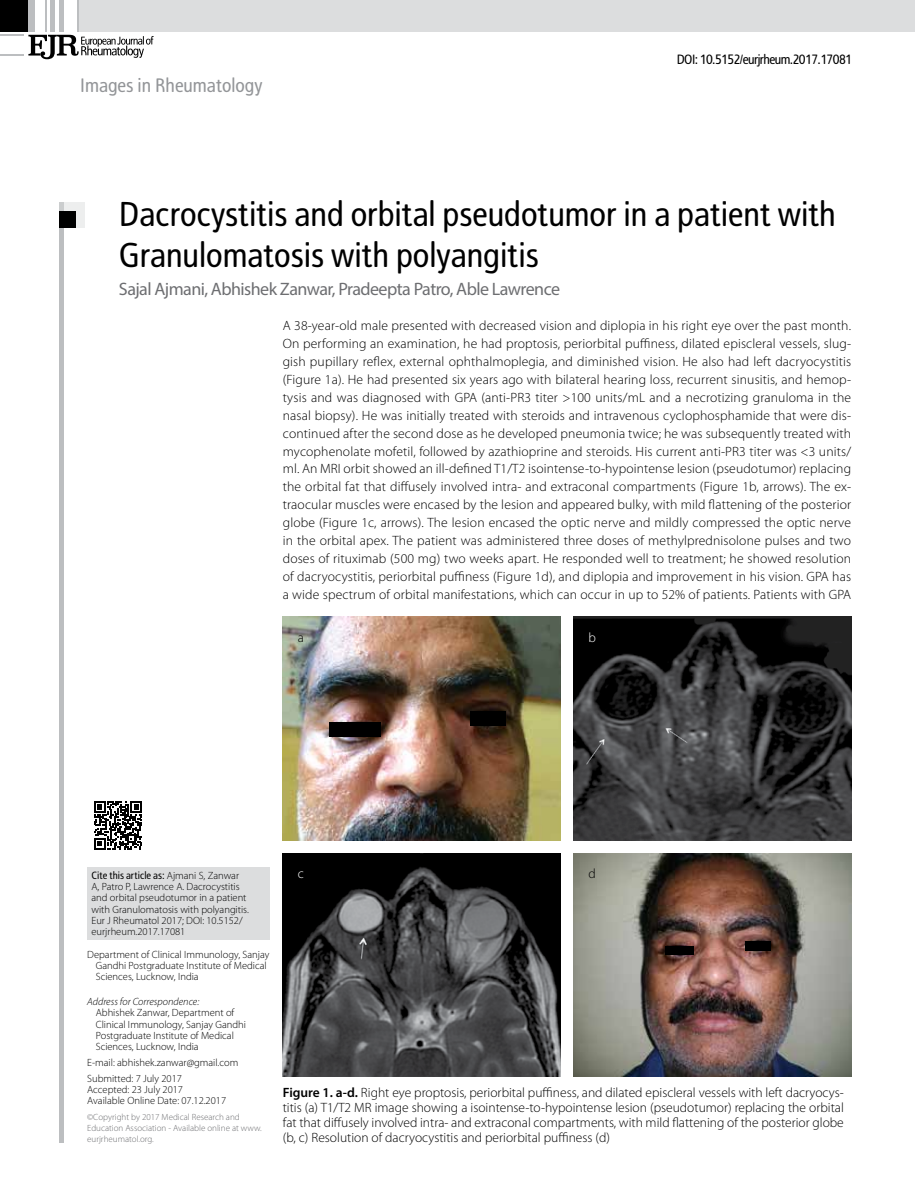
<style>
.page{position:relative;width:915px;height:1191px;background:#fff}
.page>*{position:absolute;margin:0;border:0;box-sizing:border-box;transform-origin:0 0}
.t1{font:34.5px/41.4px "Rotokas";color:#000}
.t2{font:19.5px "Rotokas";color:#939598}
.t3{font:18px "Myriad Pro";letter-spacing:-.03em;color:#6d6e71}
.t4{font:300 13.5px/18px "Myriad Pro";letter-spacing:.005em;color:#000;text-align:justify}
.t5{font:13.5px "Rotokas";letter-spacing:-.04em;color:#000}
.t6{font:300 13.5px "Myriad Pro";color:#fff}
.t7{font:300 10.5px/11.2px "Myriad Pro";color:#000}
.t8{font:10.5px "Rotokas";color:#000}
.t9{font:italic 300 10.5px "Myriad Pro";color:#000}
.t10{font:300 9px/11.2px "Myriad Pro";color:#6d6e71}
.s1{font-family:"Myriad Pro";font-weight:300}
.s2{font-weight:600}
</style>
<div class="page">
<div style="left:78px;top:0;width:836px;height:31px;background:#dcddde"></div>
<hr style="left:78px;top:0;width:1px;height:31px;background:#bcbec0">
<div style="left:0;top:0;width:31px;height:31px;background:#000"></div>
<div style="left:28px;top:0;width:7px;height:31px;background:#bcbec0"></div>
<hr style="left:45px;top:0;width:2px;height:31px;background:#bcbec0">
<div style="left:50px;top:0;width:5px;height:31px;background:#bcbec0"></div>
<div style="left:59px;top:0;width:5px;height:31px;background:#bcbec0"></div>
<svg style="left:0;top:35px;width:154px;height:24px"></svg>
<div style="left:59px;top:202px;width:5px;height:940px;background:#bcbec0"></div>
<svg style="left:59px;top:202px;width:26px;height:26px"></svg>
<div style="left:59px;top:211px;width:17px;height:17px;background:#000"></div>
<svg style="left:94px;top:801px;width:48px;height:48px"></svg>
<div style="left:87px;top:866px;width:182px;height:73px;background:#dcddde"></div>
<img style="left:283px;top:853px;width:277px;height:223px">
<img style="left:283px;top:617px;width:277px;height:223px">
<img style="left:573px;top:853px;width:277px;height:223px">
<img style="left:573px;top:617px;width:277px;height:223px">
<div style="left:329px;top:721px;width:52px;height:15px;background:#000"></div>
<div style="left:470px;top:711px;width:35px;height:14px;background:#000"></div>
<div style="left:665px;top:946px;width:28px;height:9px;background:#000"></div>
<div style="left:744px;top:941px;width:26px;height:10px;background:#000"></div>
<h2 class="t2" style="left:80px;top:73px;width:183px">Images in Rheumatology</h2>
<p class="t5" style="left:676px;top:51px;width:177px">DOI: 10.5152/eurjrheum.2017.17081</p>
<h1 class="t1" style="left:119px;top:192px;width:718px">Dacrocystitis and orbital pseudotumor in a patient with<br>Granulomatosis with polyangitis</h1>
<h3 class="t3" style="left:119px;top:278px;width:442px">Sajal Ajmani, Abhishek Zanwar, Pradeepta Patro, Able Lawrence</h3>
<p class="t4" style="left:283px;top:316px;width:569px">A 38-year-old male presented with decreased vision and diplopia in his right eye over the past month.<br>On performing an examination, he had proptosis, periorbital puffiness, dilated episcleral vessels, slug&shy;gish pupillary reflex, external ophthalmoplegia, and diminished vision. He also had left dacryocystitis (Figure 1a). He had presented six years ago with bilateral hearing loss, recurrent sinusitis, and hemop&shy;tysis and was diagnosed with GPA (anti-PR3 titer &gt;100 units/mL and a necrotizing granuloma in the nasal biopsy). He was initially treated with steroids and intravenous cyclophosphamide that were dis&shy;continued after the second dose as he developed pneumonia twice; he was subsequently treated with mycophenolate mofetil, followed by azathioprine and steroids. His current anti-PR3 titer was &lt;3 units/ ml. An MRI orbit showed an ill-defined T1/T2 isointense-to-hypointense lesion (pseudotumor) replacing the orbital fat that diffusely involved intra- and extraconal compartments (Figure 1b, arrows). The ex&shy;traocular muscles were encased by the lesion and appeared bulky, with mild flattening of the posterior globe (Figure 1c, arrows). The lesion encased the optic nerve and mildly compressed the optic nerve in the orbital apex. The patient was administered three doses of methylprednisolone pulses and two doses of rituximab (500 mg) two weeks apart. He responded well to treatment; he showed resolution of dacryocystitis, periorbital puffiness (Figure 1d), and diplopia and improvement in his vision. GPA has a wide spectrum of orbital manifestations, which can occur in up to 52% of patients. Patients with GPA</p>
<p class="t4" style="left:298px;top:628px;width:8px">a</p>
<p class="t6" style="left:588px;top:629px;width:9px">b</p>
<p class="t8" style="left:91px;top:868px;width:149px">Cite this article as: <span class="s1">Ajmani S, Zanwar</span></p>
<p class="t7" style="left:91px;top:881px;width:159px">A, Patro P, Lawrence A. Dacrocystitis and orbital pseudotumor in a patient with Granulomatosis with polyangitis.<br>Eur J Rheumatol 2017; DOI: 10.5152/ eurjrheum.2017.17081</p>
<p class="t7" style="left:96px;top:948px;width:175px;text-indent:-9px">Department of Clinical Immunology, Sanjay<br>Gandhi Postgraduate Institute of Medical<br>Sciences, Lucknow, India</p>
<p class="t9" style="left:87px;top:995px;width:114px">Address for Correspondence:</p>
<p class="t7" style="left:96px;top:1007px;width:152px">Abhishek Zanwar, Department of<br>Clinical Immunology, Sanjay Gandhi<br>Postgraduate Institute of Medical<br>Sciences, Lucknow, India</p>
<p class="t7" style="left:87px;top:1054px;width:152px;line-height:15.8px">E-mail: abhishek.zanwar@gmail.com<br>Submitted: 7 July 2017</p>
<p class="t7" style="left:87px;top:1083px;width:140px">Accepted: 23 July 2017<br>Available Online Date: 07.12.2017</p>
<p class="t10" style="left:87px;top:1111px;width:176px">©Copyright by 2017 Medical Research and<br>Education Association - Available online at www. eurjrheumatol.org.</p>
<p class="t6" style="left:298px;top:865px;width:8px">c</p>
<p class="t4" style="left:588px;top:864px;width:9px">d</p>
<p class="t4" style="left:283px;top:1085px;width:562px;line-height:15px"><span class="s2">Figure 1. a-d.</span> Right eye proptosis, periorbital puffiness, and dilated episcleral vessels with left dacryocys&shy;titis (a) T1/T2 MR image showing a isointense-to-hypointense lesion (pseudotumor) replacing the orbital fat that diffusely involved intra- and extraconal compartments, with mild flattening of the posterior globe (b, c) Resolution of dacryocystitis and periorbital puffiness (d)</p>
</div>
